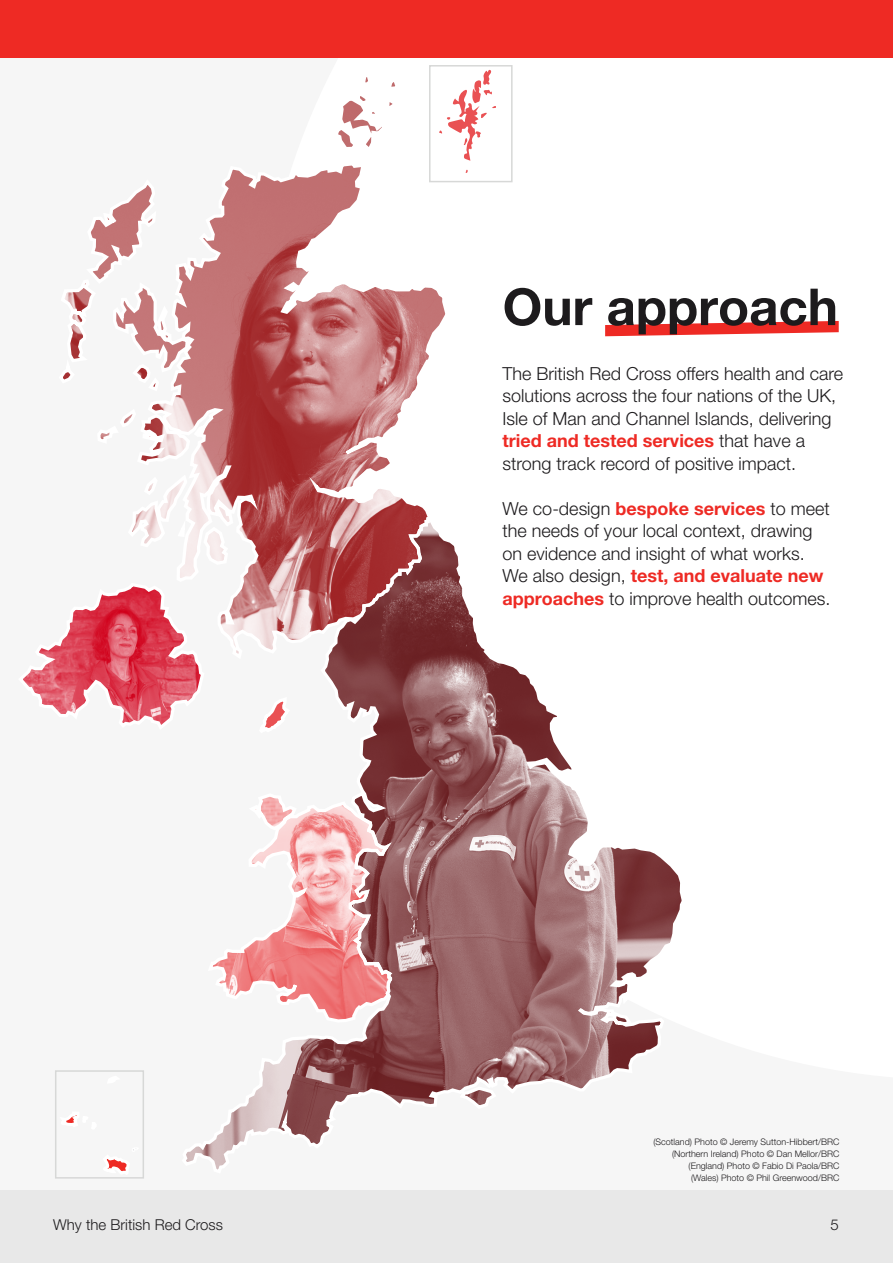
<style>
.page{position:relative;width:893px;height:1263px;background:#fff}
.page>*{position:absolute;margin:0;border:0;box-sizing:border-box;transform-origin:0 0}
.t1{font:700 51px "Helvetica Neue LT Pro";color:#1d1b1d}
.t2{font:300 18px/22.5px "Helvetica Neue LT Pro";color:#1d1b1d}
.t3{font:300 15px "Helvetica Neue LT Pro";color:#1d1b1d}
.t4{font:300 9px/12px "Helvetica Neue LT Pro";color:#1d1b1d;text-align:right}
.s1{font-weight:700;color:#ee2a24}
</style>
<div class="page">
<div style="left:0;top:1189px;width:893px;height:74px;background:#e8e8e8"></div>
<svg style="left:605px;top:321px;width:234px;height:15px"></svg>
<div style="left:0;top:0;width:893px;height:57px;background:#ee2a24"></div>
<svg style="left:23px;top:645px;width:157px;height:80px"></svg>
<svg style="left:180px;top:543px;width:502px;height:627px"></svg>
<svg style="left:205px;top:791px;width:194px;height:233px"></svg>
<svg style="left:57px;top:77px;width:393px;height:584px"></svg>
<svg style="left:439px;top:70px;width:57px;height:91px"></svg>
<div style="left:429px;top:65px;width:84px;height:117px;border:2px solid #d7d8d7"></div>
<svg style="left:66px;top:1115px;width:68px;height:56px"></svg>
<div style="left:55px;top:1070px;width:89px;height:108px;border:2px solid #d7d8d7"></div>
<svg style="left:257px;top:695px;width:36px;height:41px"></svg>
<p class="t3" style="left:53px;top:1216px;width:171px">Why the British Red Cross</p>
<h1 class="t1" style="left:503px;top:275px;width:337px">Our approach</h1>
<p class="t2" style="left:503px;top:362px;width:342px">The British Red Cross offers health and care solutions across the four nations of the UK, Isle of Man and Channel Islands, delivering <span class="s1">tried and tested services</span> that have a strong track record of positive impact.</p>
<p class="t2" style="left:503px;top:497px;width:329px">We co-design <span class="s1">bespoke services</span> to meet the needs of your local context, drawing on evidence and insight of what works.<br>We also design, <span class="s1">test, and evaluate new approaches</span> to improve health outcomes.</p>
<p class="t4" style="left:653px;top:1135px;width:188px">(Scotland) Photo © Jeremy Sutton-Hibbert/BRC (Northern Ireland) Photo © Dan Mellor/BRC (England) Photo © Fabio Di Paola/BRC<br>(Wales) Photo © Phil Greenwood/BRC</p>
<p class="t3" style="left:831px;top:1216px;width:10px">5</p>
</div>
